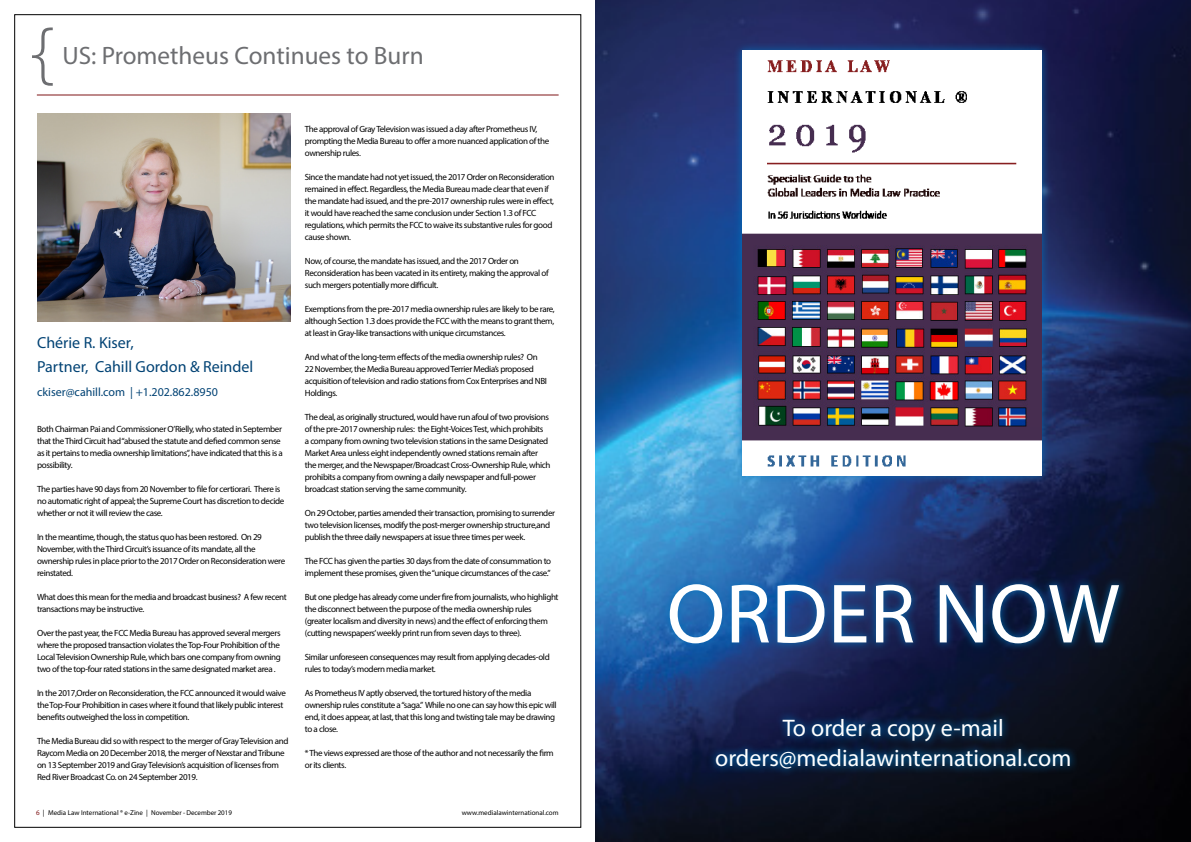
<style>
.page{position:relative;width:1191px;height:842px;background:#fff}
.page>*{position:absolute;margin:0;border:0;box-sizing:border-box;transform-origin:0 0}
.t1{font:85px "Myriad Pro";color:#fff}
.t2{font:25.2px "Myriad Pro";color:#6d6e71}
.t3{font:24px/30px "Myriad Pro";color:#fff;text-align:center}
.t4{font:16px/24px "Myriad Pro";color:#004274}
.t5{font:12px "Myriad Pro";color:#004274}
.t6{font:9px/12px "Myriad Pro";letter-spacing:-.04em;color:#000}
.t7{font:7px "Myriad Pro";color:#000}
.s1{color:#7e1416}
</style>
<div class="page">
<hr style="left:37px;top:94px;width:521px;height:1px;background:#7e1416">
<svg style="left:32px;top:27px;width:21px;height:59px"></svg>
<img style="left:37px;top:114px;width:254px;height:208px">
<img style="left:595px;top:0;width:596px;height:842px">
<div style="left:660px;top:575px;width:467px;height:77px;background:#0072bc;opacity:.75"></div>
<div style="left:707px;top:710px;width:371px;height:67px;background:#0072bc;opacity:.75"></div>
<div style="left:733px;top:42px;width:317px;height:442px;background:#0072bc;opacity:.75"></div>
<img style="left:742px;top:51px;width:299px;height:424px">
<h2 class="t2" style="left:62px;top:40px;width:363px">US: Prometheus Continues to Burn</h2>
<h3 class="t4" style="left:37px;top:330px;width:218px">Chérie R. Kiser,<br>Partner, Cahill Gordon &amp; Reindel</h3>
<h3 class="t5" style="left:37px;top:385px;width:182px">ckiser@cahill.com | +1.202.862.8950</h3>
<p class="t6" style="left:37px;top:423px;width:247px">Both Chairman Pai and Commissioner O’Rielly, who stated in September that the Third Circuit had “abused the statute and defied common sense as it pertains to media ownership limitations”, have indicated that this is a possibility.</p>
<p class="t6" style="left:37px;top:483px;width:249px">The parties have 90 days from 20 November to file for certiorari. There is no automatic right of appeal; the Supreme Court has discretion to decide whether or not it will review the case.</p>
<p class="t6" style="left:37px;top:531px;width:250px">In the meantime, though, the status quo has been restored. On 29<br>November, with the Third Circuit’s issuance of its mandate, all the ownership rules in place prior to the 2017 Order on Reconsideration were reinstated.</p>
<p class="t6" style="left:37px;top:591px;width:251px">What does this mean for the media and broadcast business? A few recent transactions may be instructive.</p>
<p class="t6" style="left:37px;top:627px;width:245px;text-align:justify">Over the past year, the FCC Media Bureau has approved several mergers where the proposed transaction violates the Top-Four Prohibition of the Local Television Ownership Rule, which bars one company from owning two of the top-four rated stations in the same designated market area .</p>
<p class="t6" style="left:37px;top:687px;width:250px">In the 2017,Order on Reconsideration, the FCC announced it would waive the Top-Four Prohibition in cases where it found that likely public interest benefits outweighed the loss in competition.</p>
<p class="t6" style="left:37px;top:735px;width:253px">The Media Bureau did so with respect to the merger of Gray Television and Raycom Media on 20 December 2018, the merger of Nexstar and Tribune on 13 September 2019 and Gray Television’s acquisition of licenses from Red River Broadcast Co. on 24 September 2019.</p>
<p class="t6" style="left:305px;top:123px;width:246px">The approval of Gray Television was issued a day after Prometheus IV, prompting the Media Bureau to offer a more nuanced application of the ownership rules.</p>
<p class="t6" style="left:305px;top:171px;width:251px">Since the mandate had not yet issued, the 2017 Order on Reconsideration remained in effect. Regardless, the Media Bureau made clear that even if the mandate had issued, and the pre-2017 ownership rules were in effect, it would have reached the same conclusion under Section 1.3 of FCC regulations, which permits the FCC to waive its substantive rules for good cause shown.</p>
<p class="t6" style="left:305px;top:255px;width:245px">Now, of course, the mandate has issued, and the 2017 Order on<br>Reconsideration has been vacated in its entirety, making the approval of such mergers potentially more difficult.</p>
<p class="t6" style="left:305px;top:303px;width:251px;text-align:justify">Exemptions from the pre-2017 media ownership rules are likely to be rare, although Section 1.3 does provide the FCC with the means to grant them, at least in Gray-like transactions with unique circumstances.</p>
<p class="t6" style="left:305px;top:351px;width:244px">And what of the long-term effects of the media ownership rules? On 22 November, the Media Bureau approved Terrier Media’s proposed acquisition of television and radio stations from Cox Enterprises and NBI Holdings.</p>
<p class="t6" style="left:305px;top:411px;width:247px">The deal, as originally structured, would have run afoul of two provisions of the pre-2017 ownership rules: the Eight-Voices Test, which prohibits<br>a company from owning two television stations in the same Designated Market Area unless eight independently owned stations remain after the merger, and the Newspaper/Broadcast Cross-Ownership Rule, which prohibits a company from owning a daily newspaper and full-power broadcast station serving the same community.</p>
<p class="t6" style="left:305px;top:507px;width:252px">On 29 October, parties amended their transaction, promising to surrender two television licenses, modify the post-merger ownership structure,and publish the three daily newspapers at issue three times per week.</p>
<p class="t6" style="left:305px;top:555px;width:248px">The FCC has given the parties 30 days from the date of consummation to implement these promises, given the “unique circumstances of the case.”</p>
<p class="t6" style="left:305px;top:591px;width:255px">But one pledge has already come under fire from journalists, who highlight the disconnect between the purpose of the media ownership rules (greater localism and diversity in news) and the effect of enforcing them (cutting newspapers’weekly print run from seven days to three).</p>
<p class="t6" style="left:305px;top:651px;width:246px">Similar unforeseen consequences may result from applying decades-old rules to today’s modern media market.</p>
<p class="t6" style="left:305px;top:687px;width:253px">As Prometheus IV aptly observed, the tortured history of the media ownership rules constitute a “saga.” While no one can say how this epic will end, it does appear, at last, that this long and twisting tale may be drawing to a close.</p>
<p class="t6" style="left:305px;top:747px;width:250px">* The views expressed are those of the author and not necessarily the firm or its clients.</p>
<p class="t7" style="left:36px;top:808px;width:197px"><span class="s1">6</span> | Media Law International ® e-Zine | November - December 2019</p>
<p class="t7" style="left:462px;top:809px;width:98px">www.medialawinternational.com</p>
<h1 class="t1" style="left:666px;top:561px;width:454px">ORDER NOW</h1>
<h3 class="t3" style="left:715px;top:713px;width:358px">To order a copy e-mail orders@medialawinternational.com</h3>
</div>
